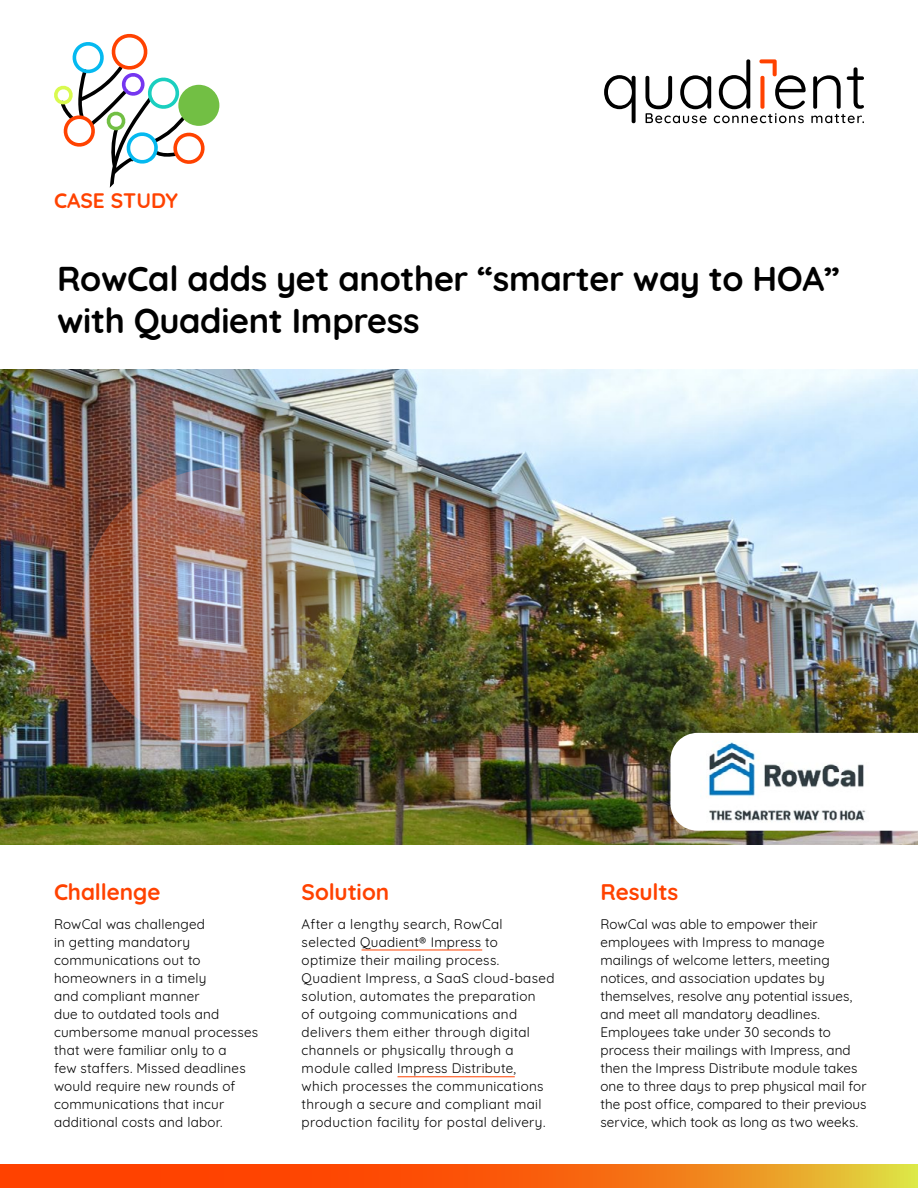
<style>
.page{position:relative;width:918px;height:1188px;background:#fff}
.page>*{position:absolute;margin:0;border:0;box-sizing:border-box;transform-origin:0 0}
.t1{font:700 34.35px/42px "Quicksand";letter-spacing:-.01em;color:#000}
.t2{font:700 22.5px "Quicksand";letter-spacing:-.005em;color:#ff4200}
.t3{font:700 20.85px "Quicksand";color:#ff4200}
.t4{font:13.5px/18px "Quicksand";letter-spacing:.015em;color:#000}
</style>
<div class="page">
<svg style="left:54px;top:33px;width:152px;height:155px"></svg>
<div style="left:178px;top:85px;width:41px;height:41px;background:#72bf44;border-radius:50%"></div>
<svg style="left:604px;top:75px;width:32px;height:48px"></svg>
<svg style="left:645px;top:59px;width:219px;height:64px"></svg>
<img style="left:0;top:369px;width:918px;height:476px">
<svg style="left:0;top:1164px;width:918px;height:24px;background:#f76810"></svg>
<hr style="left:362px;top:950px;width:120px;height:1px;background:#ff4200">
<hr style="left:398px;top:1076px;width:117px;height:1px;background:#ff4200">
<img style="left:82px;top:468px;width:279px;height:279px;border-radius:50%">
<svg style="left:670px;top:733px;width:248px;height:98px"></svg>
<img style="left:701px;top:741px;width:173px;height:85px">
<h3 class="t3" style="left:54px;top:184px;width:126px">CASE STUDY</h3>
<h1 class="t1" style="left:57px;top:254px;width:784px">RowCal adds yet another “smarter way to HOA” with Quadient Impress</h1>
<h2 class="t2" style="left:54px;top:874px;width:108px">Challenge</h2>
<p class="t4" style="left:54px;top:914px;width:206px">RowCal was challenged<br>in getting mandatory communications out to homeowners in a timely<br>and compliant manner<br>due to outdated tools and cumbersome manual processes that were familiar only to a<br>few staffers. Missed deadlines would require new rounds of communications that incur additional costs and labor.</p>
<h2 class="t2" style="left:302px;top:874px;width:89px">Solution</h2>
<p class="t4" style="left:302px;top:914px;width:254px">After a lengthy search, RowCal selected Quadient® Impress to optimize their mailing process.<br>Quadient Impress, a SaaS cloud-based solution, automates the preparation<br>of outgoing communications and delivers them either through digital channels or physically through a module called Impress Distribute, which processes the communications through a secure and compliant mail production facility for postal delivery.</p>
<h2 class="t2" style="left:600px;top:874px;width:79px">Results</h2>
<p class="t4" style="left:600px;top:914px;width:268px">RowCal was able to empower their employees with Impress to manage mailings of welcome letters, meeting notices, and association updates by themselves, resolve any potential issues, and meet all mandatory deadlines.<br>Employees take under 30 seconds to process their mailings with Impress, and then the Impress Distribute module takes one to three days to prep physical mail for the post office, compared to their previous service, which took as long as two weeks.</p>
</div>
